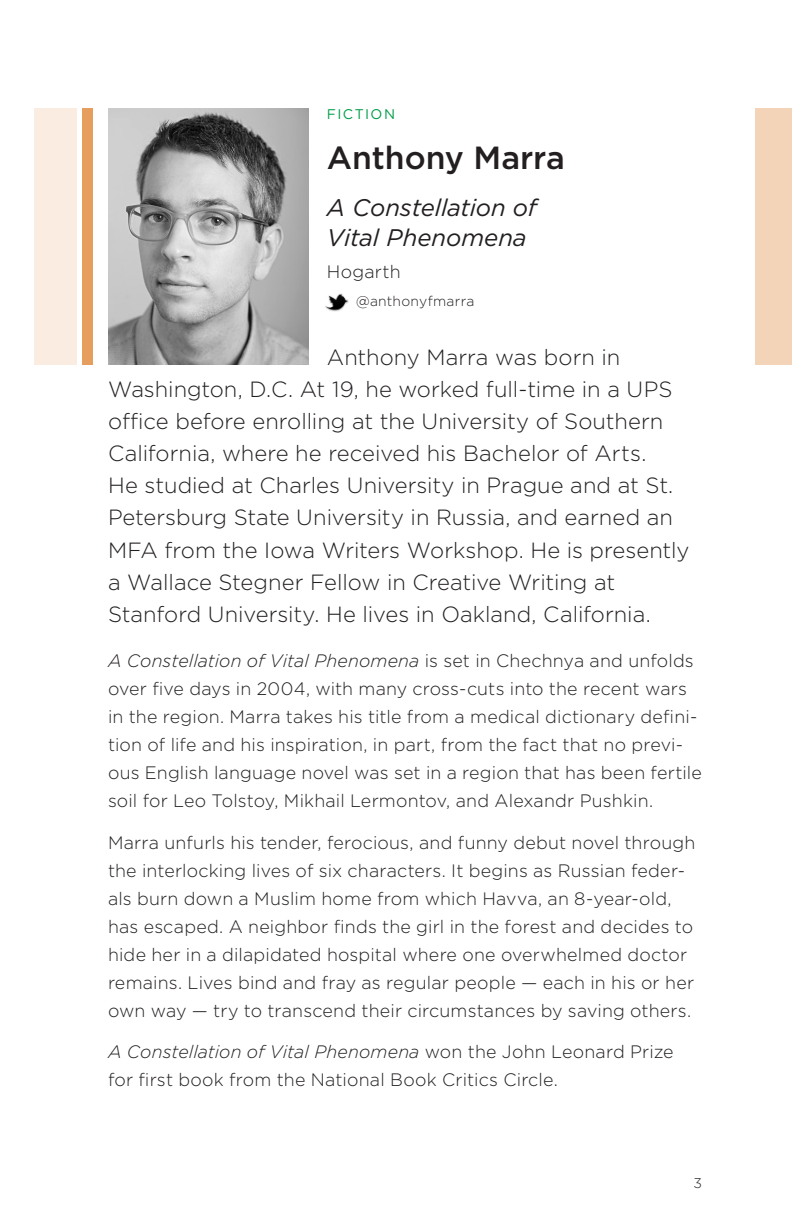
<style>
.page{position:relative;width:792px;height:1224px;background:#fff}
.page>*{position:absolute;margin:0;border:0;box-sizing:border-box;transform-origin:0 0}
.t1{font:500 32px "Gotham";color:#231f20}
.t2{font:italic 24px/30px "Gotham";letter-spacing:-.005em;color:#231f20}
.t3{font:300 22px/32px "Gotham";color:#231f20}
.t4{font:300 18px/28px "Gotham";letter-spacing:.01em;color:#231f20}
.t5{font:300 14px "Gotham";letter-spacing:.025em;color:#231f20}
.t6{font:14px "Gotham";letter-spacing:.1em;color:#009d48}
.s1{font-style:italic}
</style>
<div class="page">
<div style="left:755px;top:108px;width:37px;height:256px;background:#f4d4b9"></div>
<div style="left:34px;top:108px;width:43px;height:256px;background:#faece1"></div>
<div style="left:82px;top:108px;width:10px;height:256px;background:#e69e5f"></div>
<img style="left:108px;top:108px;width:201px;height:256px">
<img style="left:325px;top:293px;width:24px;height:18px">
<p class="t6" style="left:327px;top:105px;width:70px">FICTION</p>
<h1 class="t1" style="left:327px;top:136px;width:239px">Anthony Marra</h1>
<h2 class="t2" style="left:327px;top:192px;width:212px">A Constellation of<br>Vital Phenomena</h2>
<p class="t4" style="left:327px;top:258px;width:75px">Hogarth</p>
<p class="t5" style="left:356px;top:293px;width:120px">@anthonyfmarra</p>
<p class="t3" style="left:108px;top:341px;width:583px;text-indent:219px">Anthony Marra was born in Washington, D.C. At 19, he worked full-time in a UPS office before enrolling at the University of Southern California, where he received his Bachelor of Arts.<br>He studied at Charles University in Prague and at St.<br>Petersburg State University in Russia, and earned an MFA from the Iowa Writers Workshop. He is presently a Wallace Stegner Fellow in Creative Writing at Stanford University. He lives in Oakland, California.</p>
<p class="t4" style="left:108px;top:647px;width:595px"><span class="s1">A Constellation of Vital Phenomena</span> is set in Chechnya and unfolds over five days in 2004, with many cross-cuts into the recent wars in the region. Marra takes his title from a medical dictionary defini&shy;tion of life and his inspiration, in part, from the fact that no previ&shy;ous English language novel was set in a region that has been fertile soil for Leo Tolstoy, Mikhail Lermontov, and Alexandr Pushkin.</p>
<p class="t4" style="left:108px;top:828px;width:589px">Marra unfurls his tender, ferocious, and funny debut novel through the interlocking lives of six characters. It begins as Russian feder&shy;als burn down a Muslim home from which Havva, an 8-year-old, has escaped. A neighbor finds the girl in the forest and decides to hide her in a dilapidated hospital where one overwhelmed doctor remains. Lives bind and fray as regular people — each in his or her own way — try to transcend their circumstances by saving others.</p>
<p class="t4" style="left:108px;top:1038px;width:567px"><span class="s1">A Constellation of Vital Phenomena</span> won the John Leonard Prize for first book from the National Book Critics Circle.</p>
<p class="t5" style="left:693px;top:1174px;width:10px">3</p>
</div>
